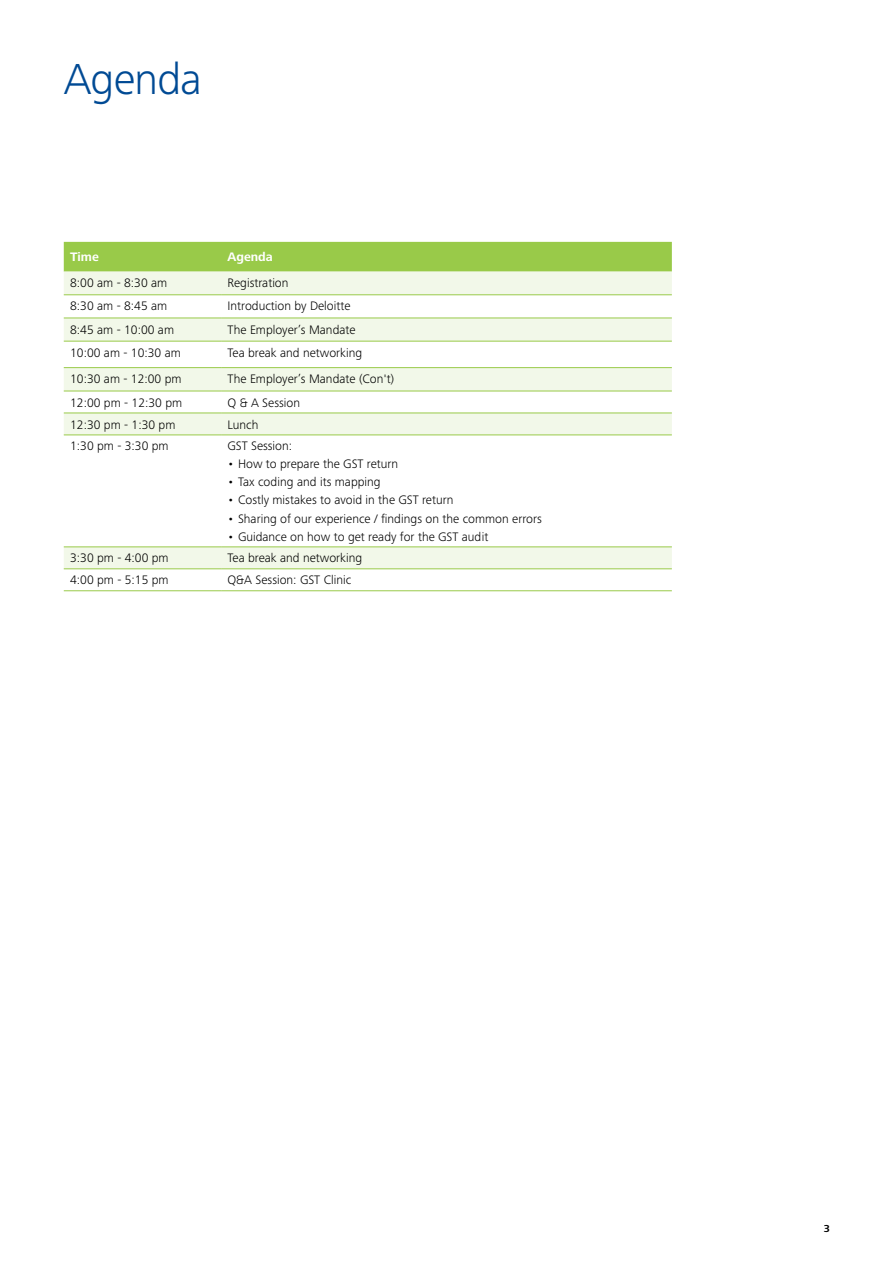
<style>
.page{position:relative;width:893px;height:1263px;background:#fff}
.page>*{position:absolute;margin:0;border:0;box-sizing:border-box;transform-origin:0 0}
.Head_styles_A_Page_h{font:300 45px "Frutiger Next Pro";letter-spacing:-.015em;color:#004a94}
.Body_styles_Body_cop{font:300 12.75px "Frutiger Next Pro";color:#000}
.B_Subhead__Bold_Colo{font:700 12.75px "Frutiger Next Pro";color:#fff}
</style>
<div class="page">
<div style="left:64px;top:242px;width:608px;height:30px;background:#99ca49"></div>
<div style="left:64px;top:272px;width:608px;height:296px;background:#f2f8e9"></div>
<svg style="left:64px;top:295px;width:608px;height:251px"></svg>
<svg style="left:64px;top:569px;width:608px;height:1px"></svg>
<hr style="left:64px;top:391px;width:157px;height:1px;background:#99ca49">
<hr style="left:221px;top:391px;width:451px;height:1px;background:#99ca49">
<hr style="left:64px;top:413px;width:157px;height:1px;background:#99ca49">
<hr style="left:221px;top:413px;width:451px;height:1px;background:#99ca49">
<hr style="left:64px;top:294px;width:157px;height:1px;background:#99ca49">
<hr style="left:221px;top:294px;width:451px;height:1px;background:#99ca49">
<hr style="left:64px;top:318px;width:157px;height:1px;background:#99ca49">
<hr style="left:221px;top:318px;width:451px;height:1px;background:#99ca49">
<hr style="left:64px;top:341px;width:157px;height:1px;background:#99ca49">
<hr style="left:221px;top:341px;width:451px;height:1px;background:#99ca49">
<hr style="left:64px;top:590px;width:157px;height:1px;background:#99ca49">
<hr style="left:221px;top:590px;width:451px;height:1px;background:#99ca49">
<hr style="left:64px;top:367px;width:157px;height:1px;background:#99ca49">
<hr style="left:221px;top:367px;width:451px;height:1px;background:#99ca49">
<hr style="left:64px;top:434px;width:157px;height:1px;background:#99ca49">
<hr style="left:221px;top:434px;width:451px;height:1px;background:#99ca49">
<hr style="left:64px;top:546px;width:157px;height:1px;background:#99ca49">
<hr style="left:221px;top:546px;width:451px;height:1px;background:#99ca49">
<hr style="left:64px;top:568px;width:157px;height:1px;background:#99ca49">
<hr style="left:221px;top:568px;width:451px;height:1px;background:#99ca49">
<p class="Head_styles_A_Page_h" style="left:64px;top:53px;width:140px">Agenda</p>
<p class="B_Subhead__Bold_Colo" style="left:70px;top:249px;width:30px">Time</p>
<p class="B_Subhead__Bold_Colo" style="left:227px;top:249px;width:47px">Agenda</p>
<p class="Body_styles_Body_cop" style="left:70px;top:276px;width:99px">8:00 am - 8:30 am</p>
<p class="Body_styles_Body_cop" style="left:227px;top:276px;width:63px">Registration</p>
<p class="Body_styles_Body_cop" style="left:70px;top:299px;width:99px">8:30 am - 8:45 am</p>
<p class="Body_styles_Body_cop" style="left:227px;top:299px;width:125px">Introduction by Deloitte</p>
<p class="Body_styles_Body_cop" style="left:70px;top:322px;width:106px">8:45 am - 10:00 am</p>
<p class="Body_styles_Body_cop" style="left:227px;top:322px;width:130px">The Employer’s Mandate</p>
<p class="Body_styles_Body_cop" style="left:70px;top:345px;width:112px">10:00 am - 10:30 am</p>
<p class="Body_styles_Body_cop" style="left:227px;top:345px;width:136px">Tea break and networking</p>
<p class="Body_styles_Body_cop" style="left:70px;top:372px;width:113px">10:30 am - 12:00 pm</p>
<p class="Body_styles_Body_cop" style="left:227px;top:372px;width:168px">The Employer’s Mandate (Con't)</p>
<p class="Body_styles_Body_cop" style="left:70px;top:395px;width:114px">12:00 pm - 12:30 pm</p>
<p class="Body_styles_Body_cop" style="left:227px;top:395px;width:74px">Q &amp; A Session</p>
<p class="Body_styles_Body_cop" style="left:70px;top:417px;width:107px">12:30 pm - 1:30 pm</p>
<p class="Body_styles_Body_cop" style="left:227px;top:417px;width:32px">Lunch</p>
<p class="Body_styles_Body_cop" style="left:70px;top:439px;width:100px">1:30 pm - 3:30 pm</p>
<p class="Body_styles_Body_cop" style="left:227px;top:439px;width:66px">GST Session:</p>
<p class="Body_styles_Body_cop" style="left:227px;top:457px;width:172px">• How to prepare the GST return</p>
<p class="Body_styles_Body_cop" style="left:227px;top:475px;width:155px">• Tax coding and its mapping</p>
<p class="Body_styles_Body_cop" style="left:227px;top:493px;width:227px">• Costly mistakes to avoid in the GST return</p>
<p class="Body_styles_Body_cop" style="left:227px;top:511px;width:316px">• Sharing of our experience / findings on the common errors</p>
<p class="Body_styles_Body_cop" style="left:227px;top:529px;width:262px">• Guidance on how to get ready for the GST audit</p>
<p class="Body_styles_Body_cop" style="left:70px;top:551px;width:100px">3:30 pm - 4:00 pm</p>
<p class="Body_styles_Body_cop" style="left:227px;top:551px;width:136px">Tea break and networking</p>
<p class="Body_styles_Body_cop" style="left:70px;top:573px;width:100px">4:00 pm - 5:15 pm</p>
<p class="Body_styles_Body_cop" style="left:227px;top:573px;width:125px">Q&amp;A Session: GST Clinic</p>
</div>
